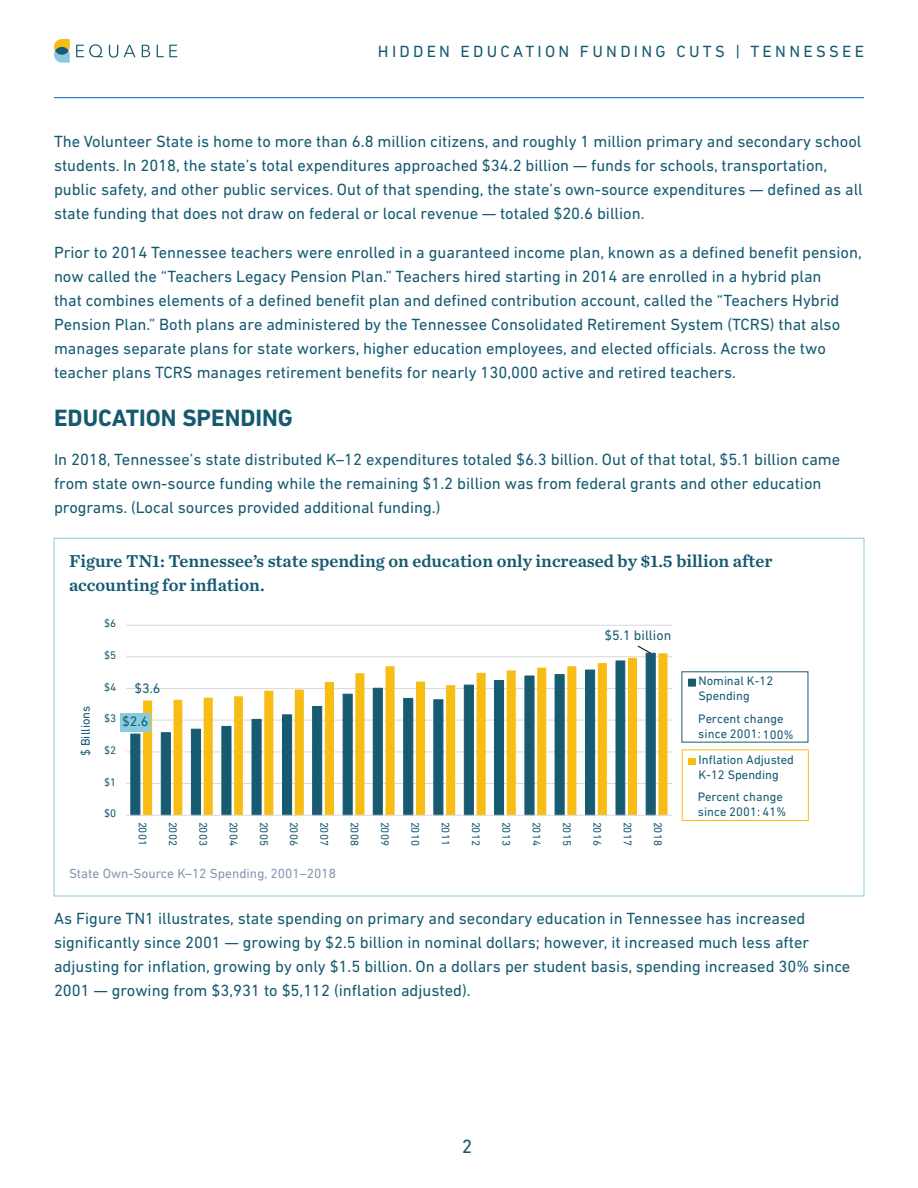
<style>
.page{position:relative;width:918px;height:1188px;background:#fff}
.page>*{position:absolute;margin:0;border:0;box-sizing:border-box;transform-origin:0 0}
.t1{font:700 24px "DIN Next LT Pro";color:#155a71}
.t2{font:19.5px "DIN Next LT Pro";color:#155a71}
.t3{font:600 18px/24px "Chronicle Text G4";color:#155a71}
.t4{font:16.5px/24px "DIN Next LT Pro";color:#155a71}
.t5{font:16.5px "DIN Next LT Pro";letter-spacing:.2em;color:#155a71}
.t6{font:13.95px "DIN Next LT Pro";color:#175b72}
.t7{font:13.5px "DIN Next LT Pro";color:#8697b0}
.t8{font:12.6px/15.1px "DIN Next LT Pro";letter-spacing:.01em;color:#175b72}
.t9{font:11.25px "DIN Next LT Pro";letter-spacing:-.01em;color:#175b72}
</style>
<div class="page">
<svg style="left:76px;top:44px;width:27px;height:13px"></svg>
<svg style="left:109px;top:45px;width:26px;height:13px"></svg>
<svg style="left:142px;top:45px;width:8px;height:12px"></svg>
<svg style="left:157px;top:45px;width:20px;height:12px"></svg>
<svg style="left:54px;top:39px;width:16px;height:24px"></svg>
<div style="left:55px;top:47px;width:14px;height:8px;background:#175b72;border-radius:50%"></div>
<hr style="left:54px;top:97px;width:810px;height:1px;background:#0563c1">
<hr style="left:126px;top:625px;width:546px;height:1px;background:#dad9d9">
<hr style="left:126px;top:657px;width:546px;height:1px;background:#dad9d9">
<hr style="left:126px;top:688px;width:546px;height:1px;background:#dad9d9">
<hr style="left:126px;top:720px;width:546px;height:1px;background:#dad9d9">
<hr style="left:126px;top:752px;width:546px;height:1px;background:#dad9d9">
<hr style="left:126px;top:783px;width:546px;height:1px;background:#dad9d9">
<svg style="left:130px;top:656px;width:13px;height:159px"></svg>
<svg style="left:143px;top:653px;width:525px;height:162px"></svg>
<hr style="left:126px;top:815px;width:546px;height:1px;background:#dad9d9">
<svg style="left:638px;top:646px;width:13px;height:7px"></svg>
<div style="left:120px;top:713px;width:30px;height:19px;background:#89cbdf"></div>
<div style="left:689px;top:679px;width:7px;height:7px;background:#175b72"></div>
<div style="left:688px;top:679px;width:8px;height:7px;border:1px solid #175b72"></div>
<div style="left:689px;top:758px;width:7px;height:7px;background:#f8bd15"></div>
<div style="left:682px;top:750px;width:127px;height:71px;border:1px solid #f8bd15"></div>
<p class="t5" style="left:378px;top:42px;width:488px">HIDDEN EDUCATION FUNDING CUTS | TENNESSEE</p>
<p class="t4" style="left:54px;top:130px;width:810px">The Volunteer State is home to more than 6.8 million citizens, and roughly 1 million primary and secondary school students. In 2018, the state’s total expenditures approached $34.2 billion — funds for schools, transportation, public safety, and other public services. Out of that spending, the state’s own-source expenditures — defined as all state funding that does not draw on federal or local revenue — totaled $20.6 billion.</p>
<p class="t4" style="left:54px;top:241px;width:809px">Prior to 2014 Tennessee teachers were enrolled in a guaranteed income plan, known as a defined benefit pension, now called the “Teachers Legacy Pension Plan.” Teachers hired starting in 2014 are enrolled in a hybrid plan<br>that combines elements of a defined benefit plan and defined contribution account, called the “Teachers Hybrid Pension Plan.” Both plans are administered by the Tennessee Consolidated Retirement System (TCRS) that also manages separate plans for state workers, higher education employees, and elected officials. Across the two teacher plans TCRS manages retirement benefits for nearly 130,000 active and retired teachers.</p>
<h1 class="t1" style="left:54px;top:404px;width:240px">EDUCATION SPENDING</h1>
<p class="t4" style="left:54px;top:448px;width:788px">In 2018, Tennessee’s state distributed K–12 expenditures totaled $6.3 billion. Out of that total, $5.1 billion came from state own-source funding while the remaining $1.2 billion was from federal grants and other education programs. (Local sources provided additional funding.)</p>
<p class="t3" style="left:69px;top:549px;width:705px">Figure TN1: Tennessee’s state spending on education only increased by $1.5 billion after accounting for inflation.</p>
<p class="t8" style="left:78px;top:756px;width:52px;rotate:-90deg">$ Billions</p>
<p class="t9" style="left:104px;top:617px;width:14px">$6</p>
<p class="t9" style="left:104px;top:649px;width:14px">$5</p>
<p class="t9" style="left:104px;top:680px;width:14px">$4</p>
<p class="t6" style="left:134px;top:680px;width:28px">$3.6</p>
<p class="t9" style="left:104px;top:712px;width:14px">$3</p>
<p class="t6" style="left:122px;top:713px;width:28px">$2.6</p>
<p class="t9" style="left:104px;top:744px;width:14px">$2</p>
<p class="t9" style="left:104px;top:775px;width:14px">$1</p>
<p class="t9" style="left:104px;top:807px;width:14px">$0</p>
<p class="t6" style="left:604px;top:627px;width:68px">$5.1 billion</p>
<p class="t9" style="left:149px;top:822px;width:26px;rotate:90deg">2001</p>
<p class="t9" style="left:179px;top:822px;width:26px;rotate:90deg">2002</p>
<p class="t9" style="left:210px;top:822px;width:26px;rotate:90deg">2003</p>
<p class="t9" style="left:240px;top:822px;width:26px;rotate:90deg">2004</p>
<p class="t9" style="left:270px;top:822px;width:26px;rotate:90deg">2005</p>
<p class="t9" style="left:301px;top:822px;width:26px;rotate:90deg">2006</p>
<p class="t9" style="left:331px;top:822px;width:26px;rotate:90deg">2007</p>
<p class="t9" style="left:361px;top:822px;width:26px;rotate:90deg">2008</p>
<p class="t9" style="left:392px;top:822px;width:26px;rotate:90deg">2009</p>
<p class="t9" style="left:422px;top:822px;width:26px;rotate:90deg">2010</p>
<p class="t9" style="left:452px;top:822px;width:26px;rotate:90deg">2011</p>
<p class="t9" style="left:482px;top:822px;width:26px;rotate:90deg">2012</p>
<p class="t9" style="left:513px;top:822px;width:26px;rotate:90deg">2013</p>
<p class="t9" style="left:543px;top:822px;width:26px;rotate:90deg">2014</p>
<p class="t9" style="left:573px;top:822px;width:26px;rotate:90deg">2015</p>
<p class="t9" style="left:604px;top:822px;width:26px;rotate:90deg">2016</p>
<p class="t9" style="left:634px;top:822px;width:26px;rotate:90deg">2017</p>
<p class="t9" style="left:664px;top:822px;width:26px;rotate:90deg">2018</p>
<p class="t8" style="left:699px;top:673px;width:76px">Nominal K-12<br>Spending</p>
<p class="t8" style="left:698px;top:711px;width:97px">Percent change since 2001: 100%</p>
<p class="t8" style="left:699px;top:752px;width:97px">Inflation Adjusted<br>K-12 Spending</p>
<p class="t8" style="left:698px;top:789px;width:90px">Percent change since 2001: 41%</p>
<p class="t7" style="left:69px;top:865px;width:268px">State Own-Source K–12 Spending, 2001–2018</p>
<p class="t4" style="left:54px;top:906px;width:798px">As Figure TN1 illustrates, state spending on primary and secondary education in Tennessee has increased significantly since 2001 — growing by $2.5 billion in nominal dollars; however, it increased much less after adjusting for inflation, growing by only $1.5 billion. On a dollars per student basis, spending increased 30% since 2001 — growing from $3,931 to $5,112 (inflation adjusted).</p>
<p class="t2" style="left:462px;top:1135px;width:12px">2</p>
</div>
